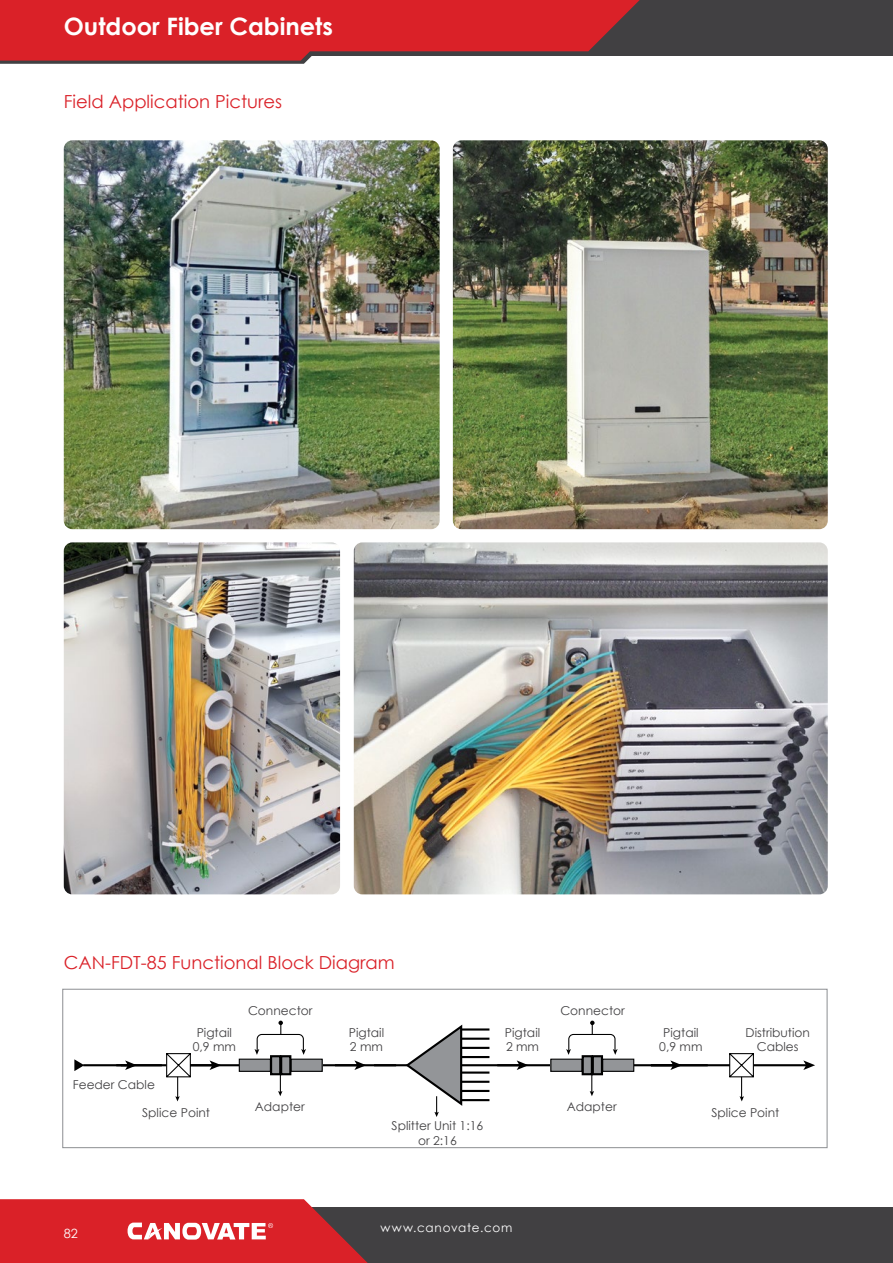
<style>
.page{position:relative;width:893px;height:1263px;background:#fff}
.page>*{position:absolute;margin:0;border:0;box-sizing:border-box;transform-origin:0 0}
.t1{font:700 24px "Century Gothic";color:#fff}
.t2{font:18px "Century Gothic";color:#da2128}
.t3{font:12.75px "Century Gothic";color:#fff}
.t4{font:12.15px/14.7px "Century Gothic";color:#414042;text-align:center}
.t5{font:12px "Century Gothic";letter-spacing:.06em;color:#fff}
</style>
<div class="page">
<hr style="left:255px;top:1207px;width:638px;height:1px;background:#8a8f92">
<div style="left:0;top:1208px;width:893px;height:55px;background:#414042"></div>
<svg style="left:0;top:1199px;width:410px;height:64px"></svg>
<hr style="left:256px;top:55px;width:637px;height:1px;background:#bcbec0">
<div style="left:0;top:0;width:893px;height:55px;background:#414042"></div>
<svg style="left:0;top:0;width:685px;height:64px"></svg>
<img style="left:453px;top:140px;width:375px;height:389px">
<img style="left:64px;top:140px;width:376px;height:389px">
<img style="left:64px;top:542px;width:276px;height:352px">
<img style="left:354px;top:542px;width:474px;height:352px">
<div style="left:62px;top:989px;width:766px;height:159px;border:1px solid #939598"></div>
<hr style="left:121px;top:1064px;width:45px;height:2px;background:#000">
<hr style="left:83px;top:1064px;width:46px;height:2px;background:#000">
<svg style="left:74px;top:1059px;width:10px;height:12px"></svg>
<svg style="left:125px;top:1060px;width:12px;height:10px"></svg>
<hr style="left:754px;top:1064px;width:53px;height:2px;background:#000">
<svg style="left:803px;top:1060px;width:12px;height:10px"></svg>
<svg style="left:165px;top:1021px;width:590px;height:96px"></svg>
<h1 class="t1" style="left:64px;top:8px;width:271px">Outdoor Fiber Cabinets</h1>
<h2 class="t2" style="left:64px;top:89px;width:220px">Field Application Pictures</h2>
<h2 class="t2" style="left:64px;top:949px;width:332px">CAN-FDT-85 Functional Block Diagram</h2>
<p class="t4" style="left:73px;top:1077px;width:84px">Feeder Cable</p>
<p class="t4" style="left:248px;top:1003px;width:66px">Connector</p>
<p class="t4" style="left:560px;top:1003px;width:66px">Connector</p>
<p class="t4" style="left:193px;top:1025px;width:45px">Pigtail<br>0,9 mm</p>
<p class="t4" style="left:349px;top:1025px;width:37px;text-align:left">Pigtail<br>2 mm</p>
<p class="t4" style="left:505px;top:1025px;width:37px;text-align:left">Pigtail<br>2 mm</p>
<p class="t4" style="left:659px;top:1025px;width:45px">Pigtail<br>0,9 mm</p>
<p class="t4" style="left:746px;top:1025px;width:66px">Distribution<br>Cables</p>
<p class="t3" style="left:64px;top:1224px;width:16px">82</p>
<p class="t4" style="left:255px;top:1099px;width:51px">Adapter</p>
<p class="t4" style="left:567px;top:1099px;width:51px">Adapter</p>
<p class="t4" style="left:142px;top:1105px;width:69px">Splice Point</p>
<p class="t4" style="left:711px;top:1105px;width:69px">Splice Point</p>
<p class="t4" style="left:392px;top:1118px;width:93px">Splitter Unit 1:16 or 2:16</p>
<p class="t5" style="left:380px;top:1219px;width:133px">www.canovate.com</p>
</div>
